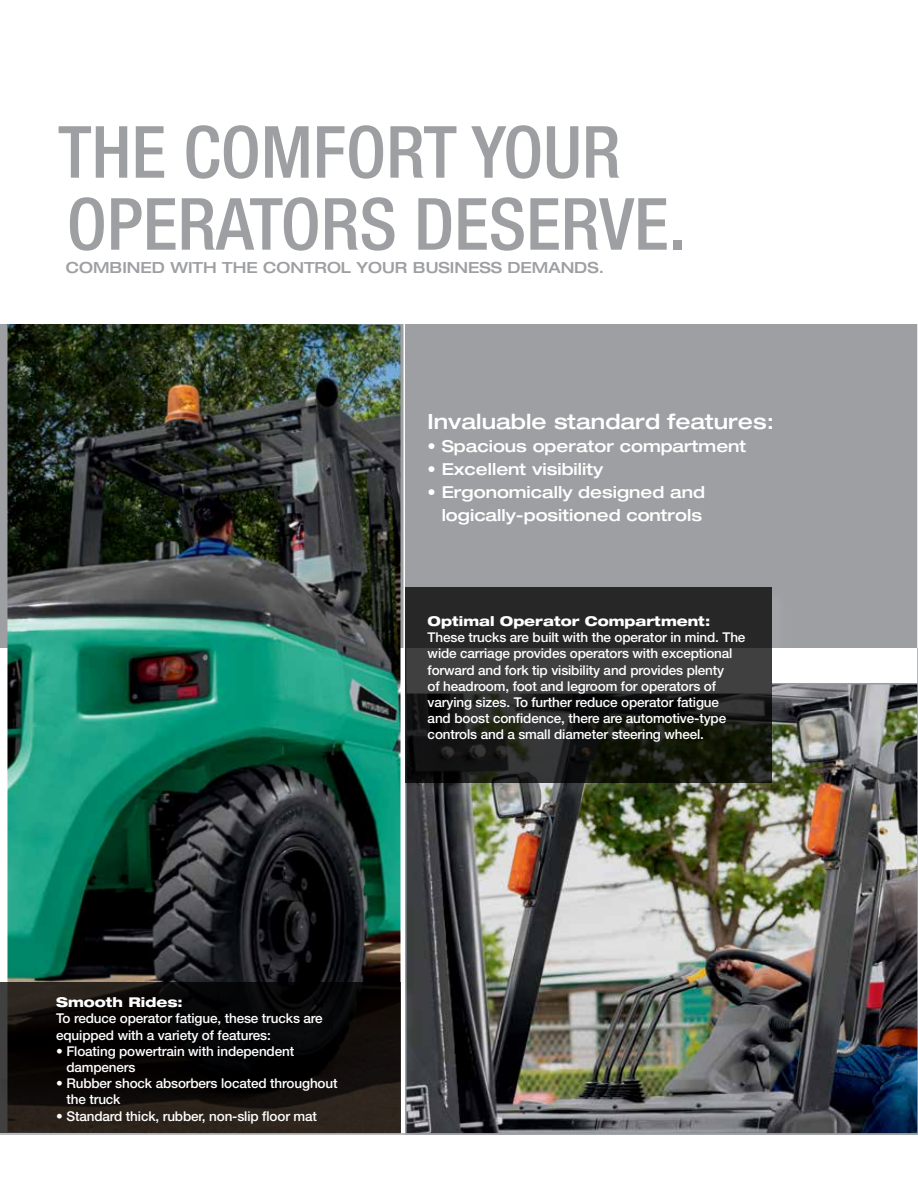
<style>
.page{position:relative;width:918px;height:1188px;background:#fff}
.page>*{position:absolute;margin:0;border:0;box-sizing:border-box;transform-origin:0 0}
.t1{font:500 condensed 72px/72px "Helvetica Neue LT Std";color:#9d9fa2}
.t2{font:500 expanded 21px "Helvetica Neue LT Std";color:#fff}
.t3{font:500 expanded 16.5px/23px "Helvetica Neue LT Std";color:#fff;text-align:right}
.t4{font:500 expanded 15.3px "Helvetica Neue LT Std";color:#9d9fa2}
.t5{font:500 13.5px/16.2px "Helvetica Neue LT Std";letter-spacing:-.01em;color:#fff}
.t6{font:800 expanded 13.5px "Helvetica Neue LT Std";color:#fff}
</style>
<div class="page">
<div style="left:0;top:324px;width:918px;height:324px;background:#9d9fa2"></div>
<img style="left:7px;top:324px;width:393px;height:658px">
<hr style="left:404px;top:318px;width:1px;height:870px;background:#fff">
<hr style="left:917px;top:0;width:1px;height:648px;background:#fff">
<img style="left:405px;top:683px;width:512px;height:450px">
<div style="left:406px;top:589px;width:384px;height:212px;background:#fff;opacity:.1"></div>
<svg style="left:405px;top:588px;width:367px;height:195px;background:#262725"></svg>
<hr style="left:0;top:1133px;width:918px;height:2px;background:#9d9fa2">
<hr style="left:917px;top:648px;width:1px;height:486px;background:#9d9fa2">
<div style="left:0;top:984px;width:418px;height:167px;background:#fff;opacity:.1"></div>
<svg style="left:0;top:982px;width:400px;height:151px;background:#120e0c"></svg>
<h1 class="t1" style="left:58px;top:115px;width:629px">THE COMFORT YOUR<br>OPERATORS DESERVE.</h1>
<p class="t4" style="left:66px;top:258px;width:540px">COMBINED WITH THE CONTROL YOUR BUSINESS DEMANDS.</p>
<h2 class="t2" style="left:428px;top:409px;width:348px">Invaluable standard features:</h2>
<p class="t3" style="left:428px;top:434px;width:320px">• Spacious operator compartment</p>
<p class="t3" style="left:428px;top:457px;width:177px">• Excellent visibility</p>
<p class="t3" style="left:428px;top:480px;width:279px">• Ergonomically designed and logically-positioned controls</p>
<p class="t6" style="left:428px;top:613px;width:284px">Optimal Operator Compartment:</p>
<p class="t5" style="left:428px;top:629px;width:319px">These trucks are built with the operator in mind. The wide carriage provides operators with exceptional forward and fork tip visibility and provides plenty<br>of headroom, foot and legroom for operators of varying sizes. To further reduce operator fatigue and boost confidence, there are automotive-type controls and a small diameter steering wheel.</p>
<p class="t6" style="left:56px;top:994px;width:128px">Smooth Rides:</p>
<p class="t5" style="left:56px;top:1010px;width:268px">To reduce operator fatigue, these trucks are equipped with a variety of features:</p>
<p class="t5" style="left:66px;top:1043px;width:229px;text-indent:-10px">• Floating powertrain with independent dampeners</p>
<p class="t5" style="left:66px;top:1075px;width:273px;text-indent:-10px">• Rubber shock absorbers located throughout the truck</p>
<p class="t5" style="left:56px;top:1108px;width:262px">• Standard thick, rubber, non-slip floor mat</p>
</div>
